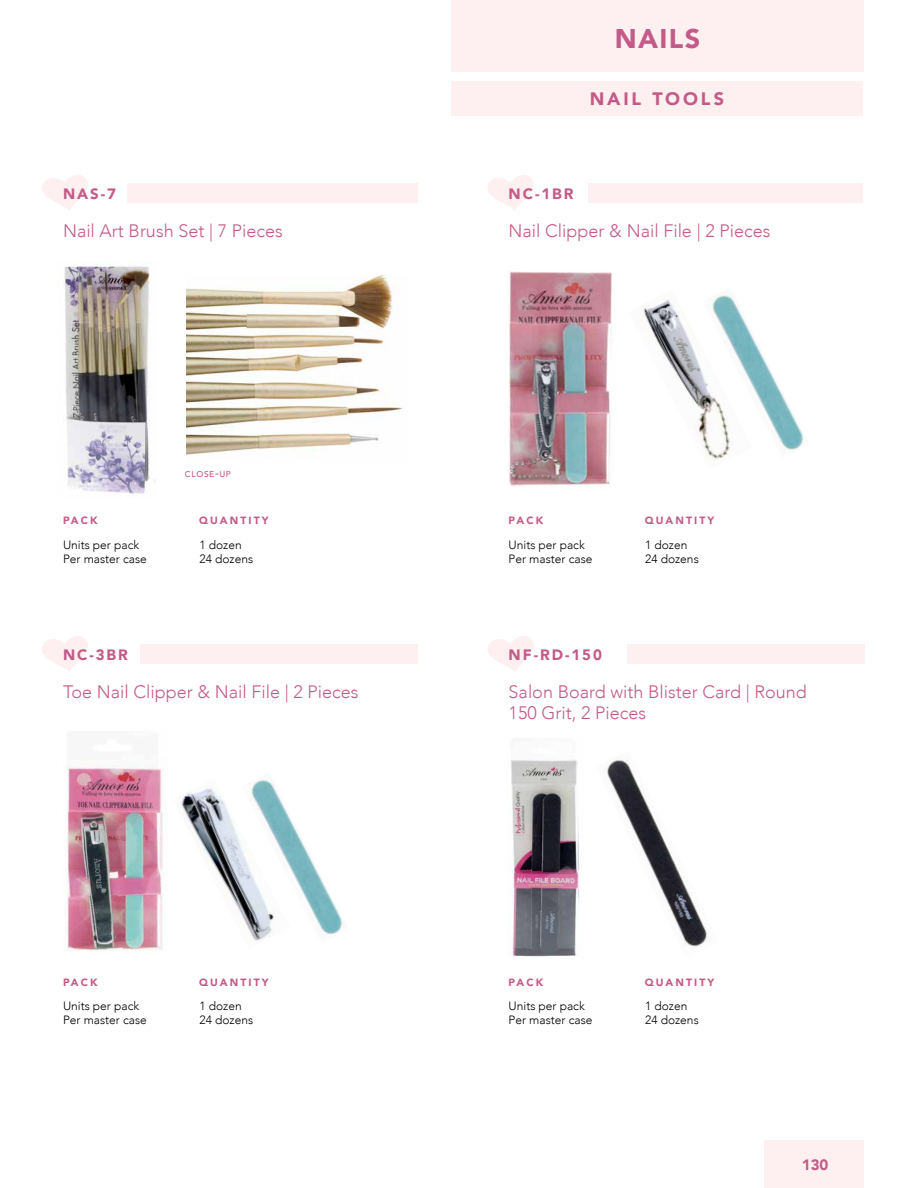
<style>
.page{position:relative;width:918px;height:1188px;background:#fff}
.page>*{position:absolute;margin:0;border:0;box-sizing:border-box;transform-origin:0 0}
.t1{font:900 27px "Avenir";letter-spacing:.045em;color:#c35b88}
.t2{font:300 18px/21.6px "Avenir";color:#c35b88}
.t3{font:900 18px "Avenir";letter-spacing:.16em;color:#c35b88}
.t4{font:900 15px "Avenir";letter-spacing:.13em;color:#c35b88}
.t5{font:300 12px "Avenir";color:#000}
.t6{font:900 10.5px "Avenir";letter-spacing:.2em;color:#c35b88}
.t7{font:500 8.4px "Avenir";letter-spacing:.07em;color:#c35b88}
.s1{font-size:12px}
</style>
<div class="page">
<div style="left:764px;top:1141px;width:100px;height:47px;background:#fef0f0"></div>
<div style="left:451px;top:0;width:413px;height:72px;background:#fef0f0"></div>
<div style="left:451px;top:81px;width:411px;height:35px;background:#fef0f0"></div>
<svg style="left:42px;top:175px;width:46px;height:36px"></svg>
<div style="left:128px;top:183px;width:290px;height:20px;background:#fef0f0"></div>
<img style="left:186px;top:275px;width:217px;height:181px">
<svg style="left:488px;top:175px;width:45px;height:35px"></svg>
<div style="left:588px;top:183px;width:275px;height:20px;background:#fef0f0"></div>
<img style="left:509px;top:271px;width:103px;height:216px">
<img style="left:57px;top:264px;width:93px;height:230px">
<img style="left:643px;top:299px;width:60px;height:143px">
<img style="left:703px;top:289px;width:105px;height:170px">
<svg style="left:42px;top:636px;width:46px;height:36px"></svg>
<div style="left:141px;top:645px;width:277px;height:19px;background:#fef0f0"></div>
<img style="left:66px;top:743px;width:97px;height:209px">
<img style="left:181px;top:788px;width:61px;height:128px">
<img style="left:242px;top:773px;width:105px;height:168px">
<svg style="left:488px;top:636px;width:46px;height:35px"></svg>
<div style="left:627px;top:645px;width:238px;height:19px;background:#fef0f0"></div>
<img style="left:509px;top:759px;width:70px;height:198px">
<img style="left:606px;top:759px;width:102px;height:188px">
<h1 class="t1" style="left:615px;top:15px;width:87px">NAILS</h1>
<h2 class="t3" style="left:590px;top:83px;width:136px">NAIL TOOLS</h2>
<p class="t4" style="left:63px;top:181px;width:55px">NAS-7</p>
<p class="t4" style="left:509px;top:181px;width:67px">NC-1BR</p>
<h2 class="t2" style="left:63px;top:220px;width:221px">Nail Art Brush Set | 7 Pieces</h2>
<h2 class="t2" style="left:509px;top:220px;width:263px">Nail Clipper &amp; Nail File | 2 Pieces</h2>
<p class="t7" style="left:185px;top:467px;width:47px">CLOSE<span class="s1">-</span>UP</p>
<p class="t6" style="left:63px;top:512px;width:36px">PACK</p>
<p class="t6" style="left:199px;top:512px;width:71px">QUANTITY</p>
<p class="t5" style="left:63px;top:537px;width:78px">Units per pack</p>
<p class="t5" style="left:200px;top:537px;width:44px">1 dozen</p>
<p class="t5" style="left:63px;top:552px;width:85px">Per master case</p>
<p class="t5" style="left:200px;top:552px;width:55px">24 dozens</p>
<p class="t6" style="left:509px;top:512px;width:36px">PACK</p>
<p class="t6" style="left:645px;top:512px;width:71px">QUANTITY</p>
<p class="t5" style="left:509px;top:537px;width:78px">Units per pack</p>
<p class="t5" style="left:645px;top:537px;width:44px">1 dozen</p>
<p class="t5" style="left:509px;top:552px;width:85px">Per master case</p>
<p class="t5" style="left:645px;top:552px;width:55px">24 dozens</p>
<p class="t4" style="left:63px;top:642px;width:67px">NC-3BR</p>
<p class="t4" style="left:509px;top:642px;width:95px">NF-RD-150</p>
<h2 class="t2" style="left:63px;top:681px;width:297px">Toe Nail Clipper &amp; Nail File | 2 Pieces</h2>
<h2 class="t2" style="left:509px;top:681px;width:300px">Salon Board with Blister Card | Round<br>150 Grit, 2 Pieces</h2>
<p class="t6" style="left:63px;top:973px;width:36px">PACK</p>
<p class="t6" style="left:199px;top:973px;width:71px">QUANTITY</p>
<p class="t5" style="left:63px;top:999px;width:78px">Units per pack</p>
<p class="t5" style="left:200px;top:999px;width:44px">1 dozen</p>
<p class="t5" style="left:63px;top:1013px;width:85px">Per master case</p>
<p class="t5" style="left:200px;top:1013px;width:55px">24 dozens</p>
<p class="t6" style="left:509px;top:973px;width:36px">PACK</p>
<p class="t6" style="left:645px;top:973px;width:71px">QUANTITY</p>
<p class="t5" style="left:509px;top:999px;width:78px">Units per pack</p>
<p class="t5" style="left:645px;top:999px;width:44px">1 dozen</p>
<p class="t5" style="left:509px;top:1013px;width:85px">Per master case</p>
<p class="t5" style="left:645px;top:1013px;width:55px">24 dozens</p>
<p class="t4" style="left:802px;top:1152px;width:28px">130</p>
</div>
